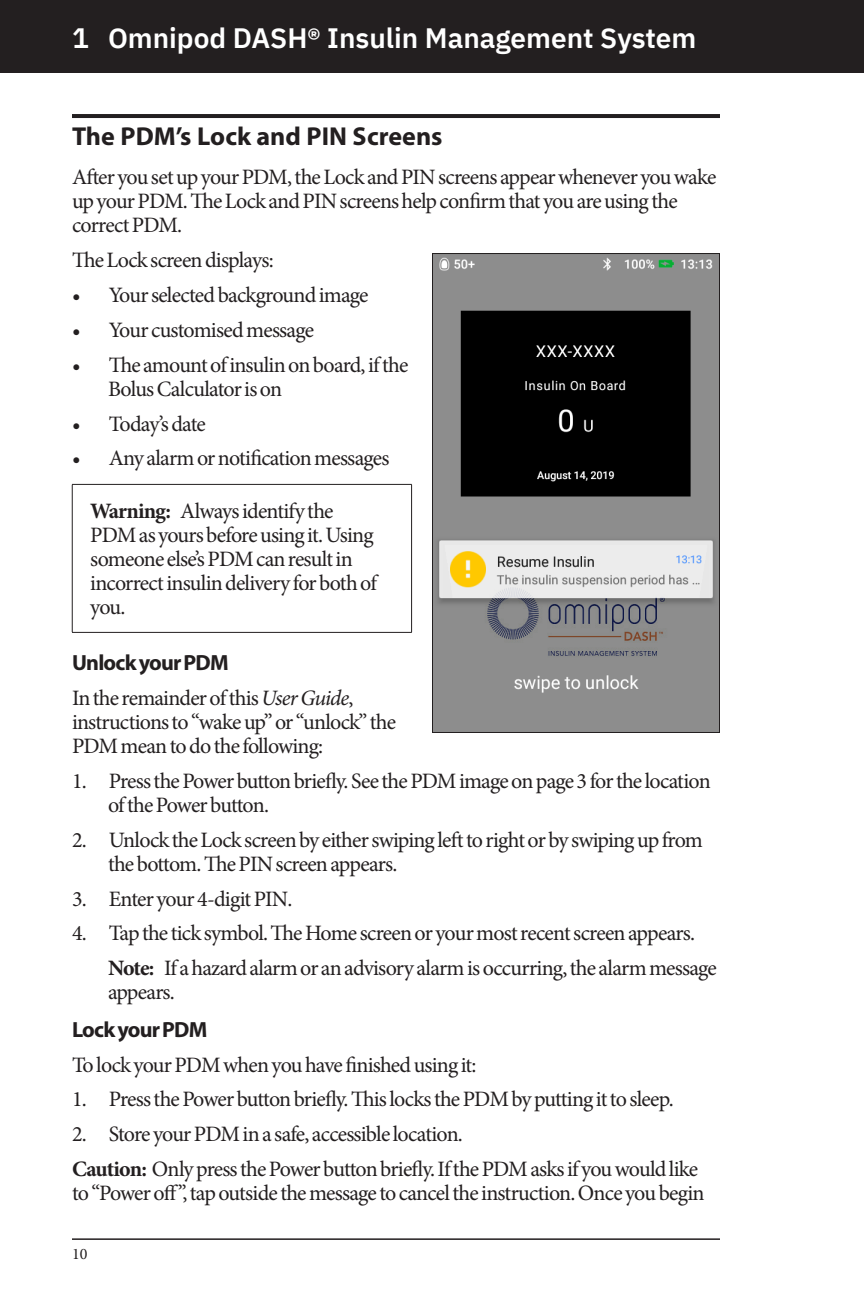
<style>
.page{position:relative;width:864px;height:1296px;background:#fff}
.page>*{position:absolute;margin:0;border:0;box-sizing:border-box;transform-origin:0 0}
.t1{font:600 28px "IBM Plex Sans";color:#fff}
.Head1{font:700 26px "Myriad Pro";color:#231f20}
.BodyText{font:22px/24px "Minion Pro";letter-spacing:-.04em;color:#231f20}
.Head3{font:700 22px "Myriad Pro";letter-spacing:-.035em;color:#231f20}
.t2{font:16px "Minion Pro";color:#231f20}
.s1{font-weight:700}
.s2{font-style:italic}
</style>
<div class="page">
<div style="left:0;top:0;width:864px;height:73px;background:#231f20"></div>
<hr style="left:72px;top:1238px;width:648px;height:2px;background:#231f20">
<hr style="left:72px;top:114px;width:648px;height:4px;background:#231f20">
<hr style="left:72px;top:484px;width:340px;height:1px;background:#231f20">
<hr style="left:72px;top:485px;width:1px;height:147px;background:#231f20">
<hr style="left:411px;top:485px;width:1px;height:147px;background:#231f20">
<hr style="left:72px;top:632px;width:340px;height:1px;background:#231f20">
<img style="left:434px;top:255px;width:284px;height:476px">
<div style="left:432px;top:253px;width:288px;height:480px;border:1px solid #231f20"></div>
<p class="t1" style="left:72px;top:16px;width:626px">1 Omnipod DASH® Insulin Management System</p>
<p class="Head1" style="left:72px;top:119px;width:372px">The PDM’s Lock and PIN Screens</p>
<p class="BodyText" style="left:72px;top:165px;width:646px">After you set up your PDM, the Lock and PIN screens appear whenever you wake up your PDM. The Lock and PIN screens help confirm that you are using the correct PDM.</p>
<p class="BodyText" style="left:72px;top:248px;width:203px">The Lock screen displays:</p>
<p class="BodyText" style="left:72px;top:283px;width:298px">• Your selected background image</p>
<p class="BodyText" style="left:72px;top:318px;width:244px">• Your customised message</p>
<p class="BodyText" style="left:108px;top:353px;width:302px;text-indent:-36px">• The amount of insulin on board, if the<br>Bolus Calculator is on</p>
<p class="BodyText" style="left:72px;top:412px;width:135px">• Today’s date</p>
<p class="BodyText" style="left:72px;top:446px;width:319px">• Any alarm or notification messages</p>
<p class="BodyText" style="left:90px;top:499px;width:288px"><span class="s1">Warning:</span> Always identify the<br>PDM as yours before using it. Using someone else’s PDM can result in incorrect insulin delivery for both of you.</p>
<p class="Head3" style="left:72px;top:649px;width:158px">Unlock your PDM</p>
<p class="BodyText" style="left:72px;top:686px;width:326px">In the remainder of this <span class="s2">User Guide</span>, instructions to “wake up” or “unlock” the<br>PDM mean to do the following:</p>
<p class="BodyText" style="left:108px;top:769px;width:604px;text-indent:-36px">1. Press the Power button briefly. See the PDM image on page 3 for the location of the Power button.</p>
<p class="BodyText" style="left:108px;top:828px;width:596px;text-indent:-36px">2. Unlock the Lock screen by either swiping left to right or by swiping up from the bottom. The PIN screen appears.</p>
<p class="BodyText" style="left:72px;top:887px;width:222px">3. Enter your 4-digit PIN.</p>
<p class="BodyText" style="left:72px;top:921px;width:625px">4. Tap the tick symbol. The Home screen or your most recent screen appears.</p>
<p class="BodyText" style="left:108px;top:956px;width:611px"><span class="s1">Note:</span> If a hazard alarm or an advisory alarm is occurring, the alarm message appears.</p>
<p class="Head3" style="left:72px;top:1015px;width:137px">Lock your PDM</p>
<p class="BodyText" style="left:72px;top:1053px;width:406px">To lock your PDM when you have finished using it:</p>
<p class="BodyText" style="left:72px;top:1087px;width:603px">1. Press the Power button briefly. This locks the PDM by putting it to sleep.</p>
<p class="BodyText" style="left:72px;top:1122px;width:393px">2. Store your PDM in a safe, accessible location.</p>
<p class="BodyText" style="left:72px;top:1157px;width:634px"><span class="s1">Caution:</span> Only press the Power button briefly. If the PDM asks if you would like to “Power off”, tap outside the message to cancel the instruction. Once you begin</p>
<p class="t2" style="left:72px;top:1243px;width:17px">10</p>
</div>
